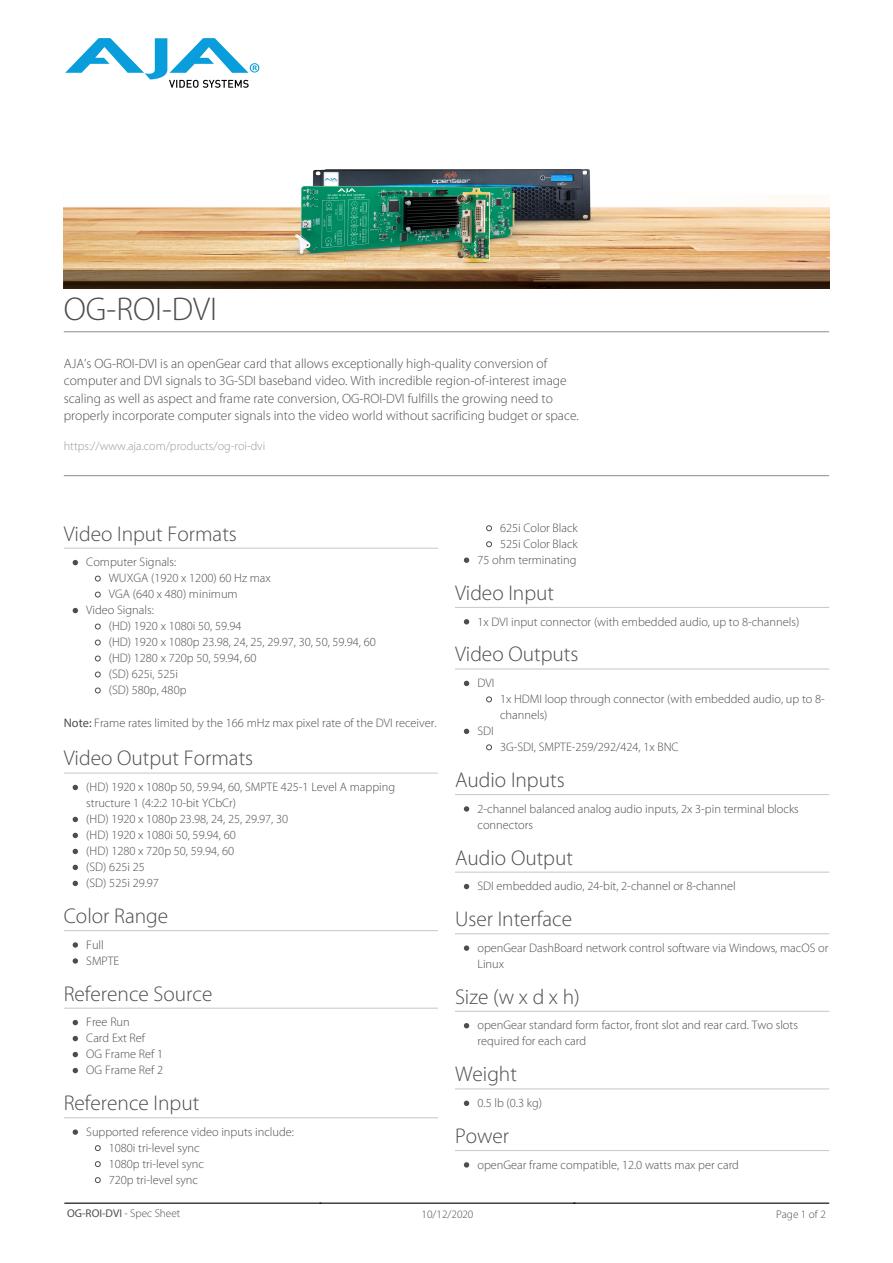
<style>
.page{position:relative;width:893px;height:1263px;background:#fff}
.page>*{position:absolute;margin:0;border:0;box-sizing:border-box;transform-origin:0 0}
.t1{font:300 33px "Myriad Pro";color:#4d4d4d}
.t2{font:300 21.3px "Myriad Pro";color:#4d4d4d}
.t3{font:300 13.5px/17.4px "Myriad Pro";color:#4d4d4d}
.t4{font:300 12.3px/16px "Myriad Pro";color:#4d4d4d}
.t5{font:300 12.15px "Myriad Pro";color:#999}
.t6{font:11.25px "Myriad Pro";color:#4d4d4d}
.t7{font:300 11.25px "Myriad Pro";color:#4d4d4d}
.s1{font-weight:400}
.s2{font-weight:300}
</style>
<div class="page">
<svg style="left:65px;top:38px;width:194px;height:50px"></svg>
<hr style="left:64px;top:1202px;width:257px;height:2px;background:#000">
<hr style="left:320px;top:1202px;width:255px;height:2px;background:#000">
<hr style="left:574px;top:1202px;width:255px;height:2px;background:#000">
<img style="left:64px;top:169px;width:765px;height:120px">
<hr style="left:64px;top:331px;width:765px;height:1px;background:#999">
<hr style="left:64px;top:475px;width:765px;height:1px;background:#999">
<hr style="left:64px;top:548px;width:374px;height:1px;background:#ccc">
<svg style="left:73px;top:560px;width:5px;height:5px"></svg>
<svg style="left:95px;top:576px;width:6px;height:5px"></svg>
<svg style="left:95px;top:592px;width:6px;height:5px"></svg>
<svg style="left:73px;top:608px;width:5px;height:5px"></svg>
<svg style="left:95px;top:624px;width:6px;height:5px"></svg>
<svg style="left:95px;top:640px;width:6px;height:5px"></svg>
<svg style="left:95px;top:656px;width:6px;height:5px"></svg>
<svg style="left:95px;top:672px;width:6px;height:5px"></svg>
<svg style="left:95px;top:688px;width:6px;height:5px"></svg>
<hr style="left:64px;top:772px;width:374px;height:2px;background:#ccc">
<svg style="left:73px;top:785px;width:5px;height:5px"></svg>
<svg style="left:73px;top:817px;width:5px;height:5px"></svg>
<svg style="left:73px;top:833px;width:5px;height:5px"></svg>
<svg style="left:73px;top:849px;width:5px;height:5px"></svg>
<svg style="left:73px;top:865px;width:5px;height:5px"></svg>
<svg style="left:73px;top:881px;width:5px;height:5px"></svg>
<hr style="left:64px;top:930px;width:374px;height:1px;background:#ccc">
<svg style="left:73px;top:942px;width:5px;height:6px"></svg>
<svg style="left:73px;top:958px;width:5px;height:6px"></svg>
<hr style="left:64px;top:1008px;width:374px;height:1px;background:#ccc">
<svg style="left:73px;top:1020px;width:5px;height:5px"></svg>
<svg style="left:73px;top:1036px;width:5px;height:5px"></svg>
<svg style="left:73px;top:1052px;width:5px;height:5px"></svg>
<svg style="left:73px;top:1068px;width:5px;height:5px"></svg>
<hr style="left:64px;top:1117px;width:374px;height:1px;background:#ccc">
<svg style="left:73px;top:1129px;width:5px;height:6px"></svg>
<svg style="left:95px;top:1145px;width:6px;height:6px"></svg>
<svg style="left:95px;top:1161px;width:6px;height:6px"></svg>
<svg style="left:95px;top:1177px;width:6px;height:6px"></svg>
<svg style="left:486px;top:525px;width:6px;height:6px"></svg>
<svg style="left:486px;top:541px;width:6px;height:6px"></svg>
<svg style="left:464px;top:557px;width:5px;height:6px"></svg>
<hr style="left:455px;top:607px;width:374px;height:1px;background:#ccc">
<svg style="left:464px;top:619px;width:5px;height:5px"></svg>
<hr style="left:455px;top:668px;width:374px;height:2px;background:#ccc">
<svg style="left:464px;top:681px;width:5px;height:5px"></svg>
<svg style="left:486px;top:697px;width:6px;height:5px"></svg>
<svg style="left:464px;top:729px;width:5px;height:5px"></svg>
<svg style="left:486px;top:745px;width:6px;height:5px"></svg>
<hr style="left:455px;top:794px;width:374px;height:1px;background:#ccc">
<svg style="left:464px;top:806px;width:5px;height:6px"></svg>
<hr style="left:455px;top:871px;width:374px;height:2px;background:#ccc">
<svg style="left:464px;top:884px;width:5px;height:5px"></svg>
<hr style="left:455px;top:933px;width:374px;height:1px;background:#ccc">
<svg style="left:464px;top:945px;width:5px;height:6px"></svg>
<hr style="left:455px;top:1011px;width:374px;height:1px;background:#ccc">
<svg style="left:464px;top:1023px;width:5px;height:5px"></svg>
<hr style="left:455px;top:1088px;width:374px;height:1px;background:#ccc">
<svg style="left:464px;top:1100px;width:5px;height:6px"></svg>
<hr style="left:455px;top:1150px;width:374px;height:1px;background:#ccc">
<svg style="left:464px;top:1162px;width:5px;height:5px"></svg>
<h1 class="t1" style="left:64px;top:291px;width:155px">OG-ROI-DVI</h1>
<p class="t3" style="left:64px;top:355px;width:517px">AJA’s OG-ROI-DVI is an openGear card that allows exceptionally high-quality conversion of computer and DVI signals to 3G-SDI baseband video. With incredible region-of-interest image scaling as well as aspect and frame rate conversion, OG-ROI-DVI fulfills the growing need to properly incorporate computer signals into the video world without sacrificing budget or space.</p>
<p class="t5" style="left:64px;top:439px;width:203px">https://www.aja.com/products/og-roi-dvi</p>
<h2 class="t2" style="left:64px;top:522px;width:175px">Video Input Formats</h2>
<p class="t4" style="left:86px;top:554px;width:92px">Computer Signals:</p>
<p class="t4" style="left:109px;top:570px;width:163px">WUXGA (1920 x 1200) 60 Hz max</p>
<p class="t4" style="left:109px;top:586px;width:130px">VGA (640 x 480) minimum</p>
<p class="t4" style="left:86px;top:602px;width:69px">Video Signals:</p>
<p class="t4" style="left:109px;top:618px;width:134px">(HD) 1920 x 1080i 50, 59.94</p>
<p class="t4" style="left:109px;top:634px;width:269px">(HD) 1920 x 1080p 23.98, 24, 25, 29.97, 30, 50, 59.94, 60</p>
<p class="t4" style="left:109px;top:650px;width:149px">(HD) 1280 x 720p 50, 59.94, 60</p>
<p class="t4" style="left:109px;top:666px;width:71px">(SD) 625i, 525i</p>
<p class="t4" style="left:109px;top:682px;width:79px">(SD) 580p, 480p</p>
<p class="t4" style="left:64px;top:715px;width:374px"><span class="s1">Note:</span> Frame rates limited by the 166 mHz max pixel rate of the DVI receiver.</p>
<h2 class="t2" style="left:64px;top:747px;width:191px">Video Output Formats</h2>
<p class="t4" style="left:86px;top:779px;width:310px">(HD) 1920 x 1080p 50, 59.94, 60, SMPTE 425-1 Level A mapping structure 1 (4:2:2 10-bit YCbCr)<br>(HD) 1920 x 1080p 23.98, 24, 25, 29.97, 30<br>(HD) 1920 x 1080i 50, 59.94, 60<br>(HD) 1280 x 720p 50, 59.94, 60<br>(SD) 625i 25<br>(SD) 525i 29.97</p>
<h2 class="t2" style="left:64px;top:904px;width:106px">Color Range</h2>
<p class="t4" style="left:86px;top:937px;width:35px">Full<br>SMPTE</p>
<h2 class="t2" style="left:64px;top:982px;width:150px">Reference Source</h2>
<p class="t4" style="left:86px;top:1014px;width:78px">Free Run<br>Card Ext Ref<br>OG Frame Ref 1<br>OG Frame Ref 2</p>
<h2 class="t2" style="left:64px;top:1091px;width:137px">Reference Input</h2>
<p class="t4" style="left:109px;top:1124px;width:187px;text-indent:-22px">Supported reference video inputs include:<br>1080i tri-level sync<br>1080p tri-level sync<br>720p tri-level sync</p>
<p class="t4" style="left:477px;top:520px;width:102px;text-align:right">625i Color Black<br>525i Color Black<br>75 ohm terminating</p>
<h2 class="t2" style="left:455px;top:581px;width:101px">Video Input</h2>
<p class="t4" style="left:477px;top:614px;width:323px">1x DVI input connector (with embedded audio, up to 8-channels)</p>
<h2 class="t2" style="left:455px;top:643px;width:125px">Video Outputs</h2>
<p class="t4" style="left:477px;top:675px;width:18px">DVI</p>
<p class="t4" style="left:500px;top:691px;width:326px">1x HDMI loop through connector (with embedded audio, up to 8- channels)</p>
<p class="t4" style="left:477px;top:723px;width:18px">SDI</p>
<p class="t4" style="left:500px;top:739px;width:180px">3G-SDI, SMPTE-259/292/424, 1x BNC</p>
<h2 class="t2" style="left:455px;top:768px;width:111px">Audio Inputs</h2>
<p class="t4" style="left:477px;top:801px;width:323px">2-channel balanced analog audio inputs, 2x 3-pin terminal blocks connectors</p>
<h2 class="t2" style="left:455px;top:846px;width:120px">Audio Output</h2>
<p class="t4" style="left:477px;top:878px;width:260px">SDI embedded audio, 24-bit, 2-channel or 8-channel</p>
<h2 class="t2" style="left:455px;top:907px;width:119px">User Interface</h2>
<p class="t4" style="left:477px;top:940px;width:352px">openGear DashBoard network control software via Windows, macOS or<br>Linux</p>
<h2 class="t2" style="left:455px;top:985px;width:126px">Size (w x d x h)</h2>
<p class="t4" style="left:477px;top:1017px;width:322px">openGear standard form factor, front slot and rear card. Two slots required for each card</p>
<h2 class="t2" style="left:455px;top:1062px;width:64px">Weight</h2>
<p class="t4" style="left:477px;top:1095px;width:66px">0.5 lb (0.3 kg)</p>
<h2 class="t2" style="left:455px;top:1124px;width:56px">Power</h2>
<p class="t4" style="left:477px;top:1157px;width:263px">openGear frame compatible, 12.0 watts max per card</p>
<p class="t6" style="left:67px;top:1207px;width:115px">OG-ROI-DVI <span class="s2">- Spec Sheet</span></p>
<p class="t7" style="left:422px;top:1208px;width:53px">10/12/2020</p>
<p class="t7" style="left:776px;top:1208px;width:51px">Page 1 of 2</p>
</div>
